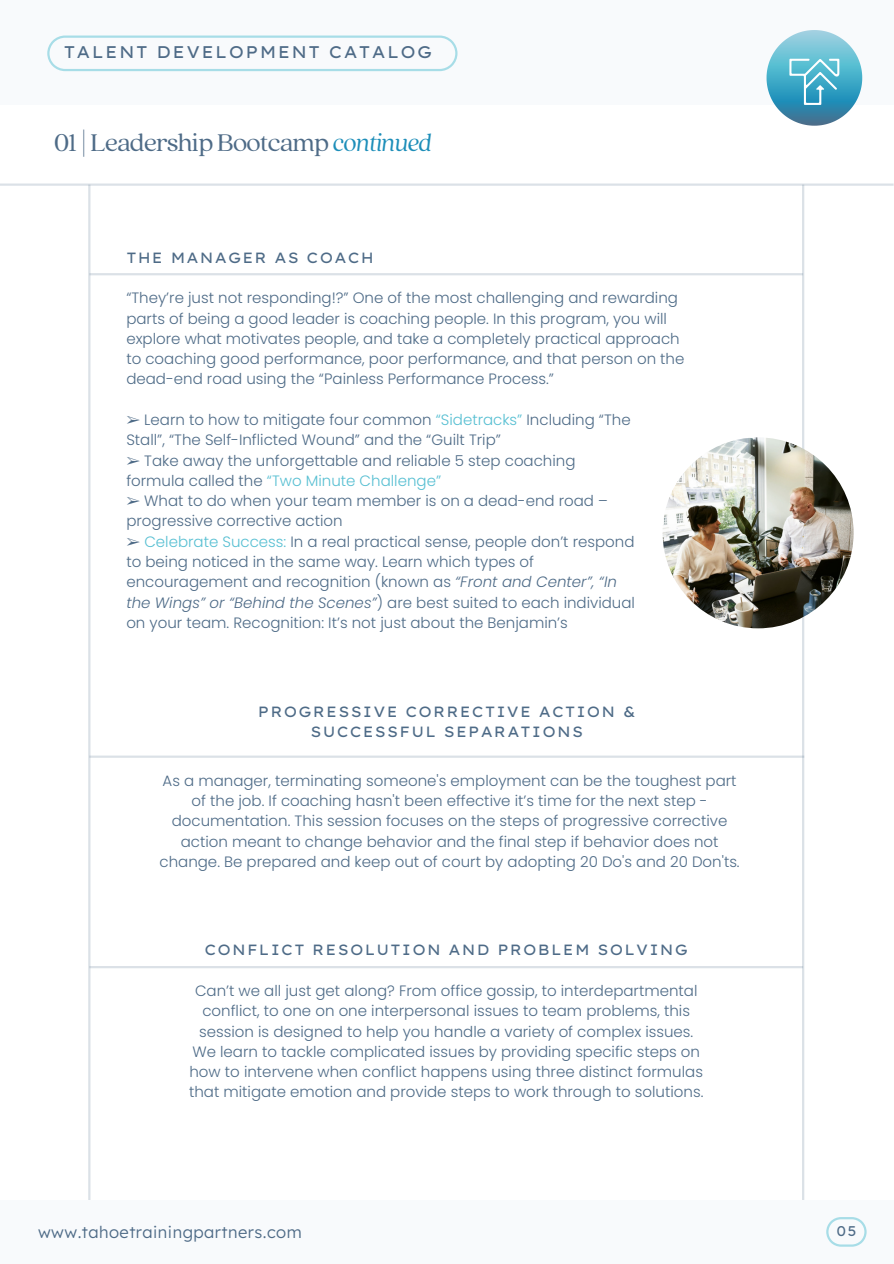
<style>
.page{position:relative;width:894px;height:1264px;background:#fff}
.page>*{position:absolute;margin:0;border:0;box-sizing:border-box;transform-origin:0 0}
.t1{font:26.85px "Quincy CF";letter-spacing:-.02em;color:#4e6b87}
.t2{font:16.95px "Lexend Exa";letter-spacing:.08em;color:#4e6b87}
.t3{font:300 16.5px "Lexend";letter-spacing:.03em;color:#4e6b87}
.t4{font:300 15px/20.2px "Poppins";color:#4e6b87}
.t5{font:14.85px/20.2px "Lexend Exa";letter-spacing:.08em;color:#4e6b87;text-align:center}
.t6{font:14.1px "Lexend Exa";color:#4e6b87}
.s1{font-style:italic;color:#1d8eb9}
.s2{font-family:"Free Serif";font-weight:400}
.s3{color:#57bfd2}
.s4{font-style:italic}
</style>
<div class="page">
<hr style="left:88px;top:185px;width:2px;height:1015px;background:#4e6b87">
<hr style="left:801px;top:185px;width:3px;height:1015px;background:#4e6b87">
<div style="left:0;top:1200px;width:893px;height:63px;background:#f8fafc"></div>
<svg style="left:826px;top:1217px;width:40px;height:29px"></svg>
<div style="left:0;top:0;width:893px;height:104px;background:#f8fafc"></div>
<svg style="left:47px;top:35px;width:410px;height:36px"></svg>
<svg style="left:766px;top:30px;width:96px;height:96px"></svg>
<hr style="left:89px;top:273px;width:713px;height:2px;background:#4e6b87">
<hr style="left:89px;top:755px;width:715px;height:2px;background:#4e6b87">
<hr style="left:89px;top:966px;width:713px;height:2px;background:#4e6b87">
<hr style="left:0;top:183px;width:893px;height:3px;background:#4e6b87">
<img style="left:662px;top:437px;width:191px;height:191px;border-radius:50%">
<h2 class="t2" style="left:64px;top:41px;width:370px">TALENT DEVELOPMENT CATALOG</h2>
<p class="t1" style="left:54px;top:125px;width:379px">01 | Leadership Bootcamp <span class="s1">continued</span></p>
<h4 class="t5" style="left:126px;top:247px;width:249px">THE MANAGER AS COACH</h4>
<p class="t4" style="left:126px;top:288px;width:559px">“They’re just not responding!?” One of the most challenging and rewarding parts of being a good leader is coaching people. In this program, you will explore what motivates people, and take a completely practical approach to coaching good performance, poor performance, and that person on the dead-end road using the “Painless Performance Process.”</p>
<p class="t4" style="left:126px;top:410px;width:505px"><span class="s2">➢</span> Learn to how to mitigate four common <span class="s3">“Sidetracks”</span> Including “The<br>Stall”, “The Self-Inflicted Wound” and the “Guilt Trip”</p>
<p class="t4" style="left:126px;top:450px;width:450px"><span class="s2">➢</span> Take away the unforgettable and reliable 5 step coaching formula called the <span class="s3">“Two Minute Challenge”</span></p>
<p class="t4" style="left:126px;top:491px;width:483px"><span class="s2">➢</span> What to do when your team member is on a dead-end road – progressive corrective action</p>
<p class="t4" style="left:126px;top:531px;width:510px"><span class="s2">➢</span> <span class="s3">Celebrate Success:</span> In a real practical sense, people don’t respond to being noticed in the same way. Learn which types of encouragement and recognition (known as <span class="s4">“Front and Center”, “In the Wings” or “Behind the Scenes”</span>) are best suited to each individual on your team. Recognition: It’s not just about the Benjamin’s</p>
<p class="t5" style="left:258px;top:701px;width:379px">PROGRESSIVE CORRECTIVE ACTION &amp;<br>SUCCESSFUL SEPARATIONS</p>
<p class="t4" style="left:159px;top:770px;width:581px;text-align:center">As a manager, terminating someone's employment can be the toughest part of the job. If coaching hasn't been effective it’s time for the next step - documentation. This session focuses on the steps of progressive corrective action meant to change behavior and the final step if behavior does not change. Be prepared and keep out of court by adopting 20 Do's and 20 Don'ts.</p>
<h3 class="t5" style="left:204px;top:939px;width:485px">CONFLICT RESOLUTION AND PROBLEM SOLVING</h3>
<h4 class="t4" style="left:189px;top:980px;width:515px;text-align:center">Can’t we all just get along? From office gossip, to interdepartmental conflict, to one on one interpersonal issues to team problems, this session is designed to help you handle a variety of complex issues.<br>We learn to tackle complicated issues by providing specific steps on how to intervene when conflict happens using three distinct formulas that mitigate emotion and provide steps to work through to solutions.</h4>
<h4 class="t3" style="left:38px;top:1220px;width:265px">www.tahoetrainingpartners.com</h4>
<h1 class="t6" style="left:836px;top:1221px;width:21px">05</h1>
</div>
